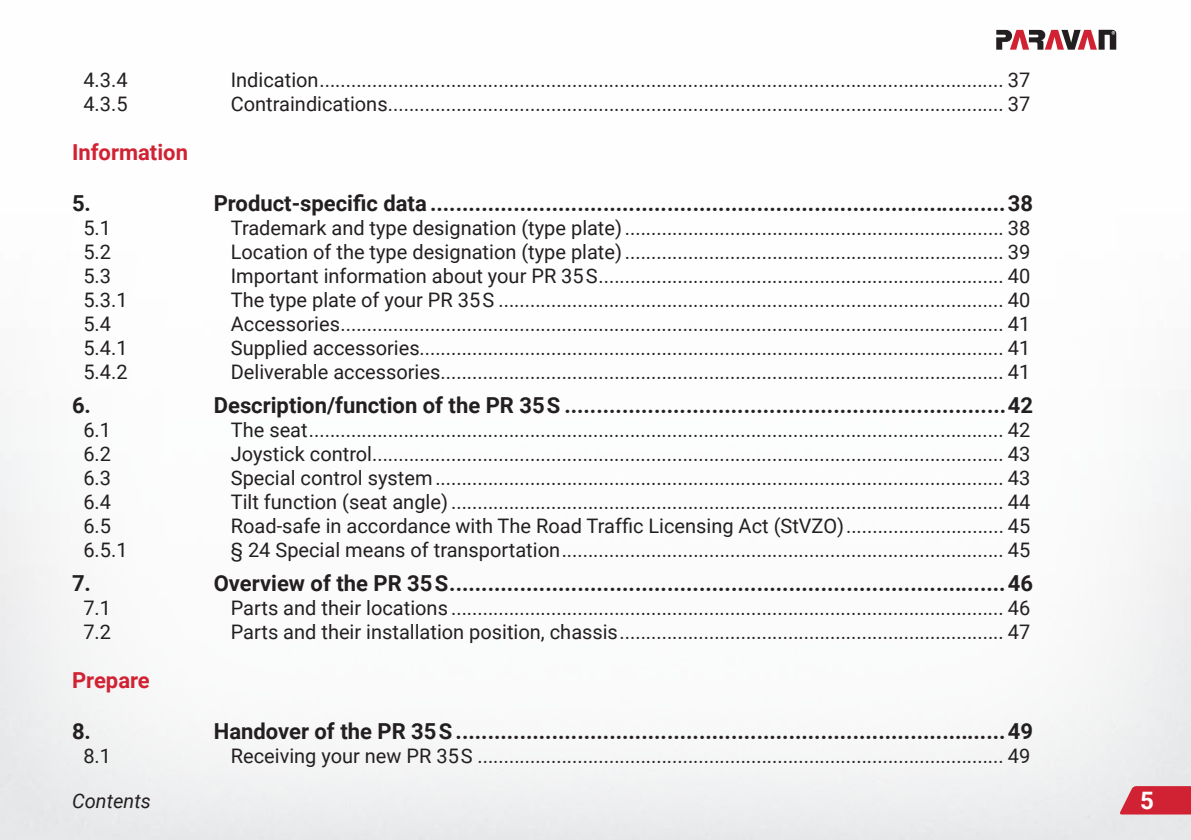
<style>
.page{position:relative;width:1191px;height:840px;background:#fff}
.page>*{position:absolute;margin:0;border:0;box-sizing:border-box;transform-origin:0 0}
.t1{font:700 24px "Roboto";color:#fff}
.t2{font:700 22px "Roboto";color:#231f20}
.t3{font:700 22px "Roboto";color:#d12233}
.t4{font:20px "Roboto";color:#231f20}
.t5{font:italic 20px "Roboto";color:#231f20}
</style>
<div class="page">
<svg style="left:0;top:420px;width:1px;height:419px"></svg>
<svg style="left:996px;top:30px;width:120px;height:20px"></svg>
<svg style="left:1119px;top:785px;width:72px;height:29px;background:#d43d4c"></svg>
<p class="t4" style="left:83px;top:66px;width:46px">4.3.4</p>
<p class="t4" style="left:231px;top:66px;width:801px">Indication.................................................................................................................................. 37</p>
<p class="t4" style="left:83px;top:90px;width:46px">4.3.5</p>
<p class="t4" style="left:231px;top:90px;width:801px">Contraindications..................................................................................................................... 37</p>
<p class="t3" style="left:72px;top:137px;width:117px">Information</p>
<p class="t2" style="left:72px;top:188px;width:21px">5.</p>
<p class="t2" style="left:214px;top:188px;width:820px">Product-specific data ..........................................................................................38</p>
<p class="t4" style="left:83px;top:214px;width:29px">5.1</p>
<p class="t4" style="left:231px;top:214px;width:801px">Trademark and type designation (type plate)........................................................................ 38</p>
<p class="t4" style="left:83px;top:238px;width:29px">5.2</p>
<p class="t4" style="left:231px;top:238px;width:801px">Location of the type designation (type plate)........................................................................ 39</p>
<p class="t4" style="left:83px;top:262px;width:29px">5.3</p>
<p class="t4" style="left:231px;top:262px;width:801px">Important information about your PR 35 S............................................................................. 40</p>
<p class="t4" style="left:83px;top:286px;width:46px">5.3.1</p>
<p class="t4" style="left:231px;top:286px;width:801px">The type plate of your PR 35 S ................................................................................................ 40</p>
<p class="t4" style="left:83px;top:310px;width:29px">5.4</p>
<p class="t4" style="left:231px;top:310px;width:801px">Accessories.............................................................................................................................. 41</p>
<p class="t4" style="left:83px;top:334px;width:46px">5.4.1</p>
<p class="t4" style="left:231px;top:334px;width:801px">Supplied accessories............................................................................................................... 41</p>
<p class="t4" style="left:83px;top:358px;width:46px">5.4.2</p>
<p class="t4" style="left:231px;top:358px;width:801px">Deliverable accessories........................................................................................................... 41</p>
<p class="t2" style="left:72px;top:389px;width:21px">6.</p>
<p class="t2" style="left:214px;top:389px;width:820px">Description/function of the PR 35 S .....................................................................42</p>
<p class="t4" style="left:83px;top:415px;width:29px">6.1</p>
<p class="t4" style="left:231px;top:415px;width:801px">The seat.................................................................................................................................... 42</p>
<p class="t4" style="left:83px;top:439px;width:29px">6.2</p>
<p class="t4" style="left:231px;top:439px;width:801px">Joystick control........................................................................................................................ 43</p>
<p class="t4" style="left:83px;top:463px;width:29px">6.3</p>
<p class="t4" style="left:231px;top:463px;width:801px">Special control system............................................................................................................ 43</p>
<p class="t4" style="left:83px;top:487px;width:29px">6.4</p>
<p class="t4" style="left:231px;top:487px;width:801px">Tilt function (seat angle) ......................................................................................................... 44</p>
<p class="t4" style="left:83px;top:511px;width:29px">6.5</p>
<p class="t4" style="left:231px;top:511px;width:801px">Road-safe in accordance with The Road Traffic Licensing Act (StVZO).............................. 45</p>
<p class="t4" style="left:83px;top:535px;width:46px">6.5.1</p>
<p class="t4" style="left:231px;top:535px;width:801px">§ 24 Special means of transportation.................................................................................... 45</p>
<p class="t2" style="left:72px;top:567px;width:21px">7.</p>
<p class="t2" style="left:214px;top:567px;width:820px">Overview of the PR 35 S.......................................................................................46</p>
<p class="t4" style="left:83px;top:593px;width:29px">7.1</p>
<p class="t4" style="left:231px;top:593px;width:801px">Parts and their locations ......................................................................................................... 46</p>
<p class="t4" style="left:83px;top:617px;width:29px">7.2</p>
<p class="t4" style="left:231px;top:617px;width:801px">Parts and their installation position, chassis......................................................................... 47</p>
<p class="t3" style="left:72px;top:664px;width:79px">Prepare</p>
<p class="t2" style="left:72px;top:715px;width:21px">8.</p>
<p class="t2" style="left:214px;top:715px;width:820px">Handover of the PR 35 S ......................................................................................49</p>
<p class="t4" style="left:83px;top:741px;width:29px">8.1</p>
<p class="t4" style="left:231px;top:741px;width:801px">Receiving your new PR 35 S .................................................................................................... 49</p>
<p class="t5" style="left:72px;top:786px;width:80px">Contents</p>
<p class="t1" style="left:1140px;top:783px;width:15px">5</p>
</div>
